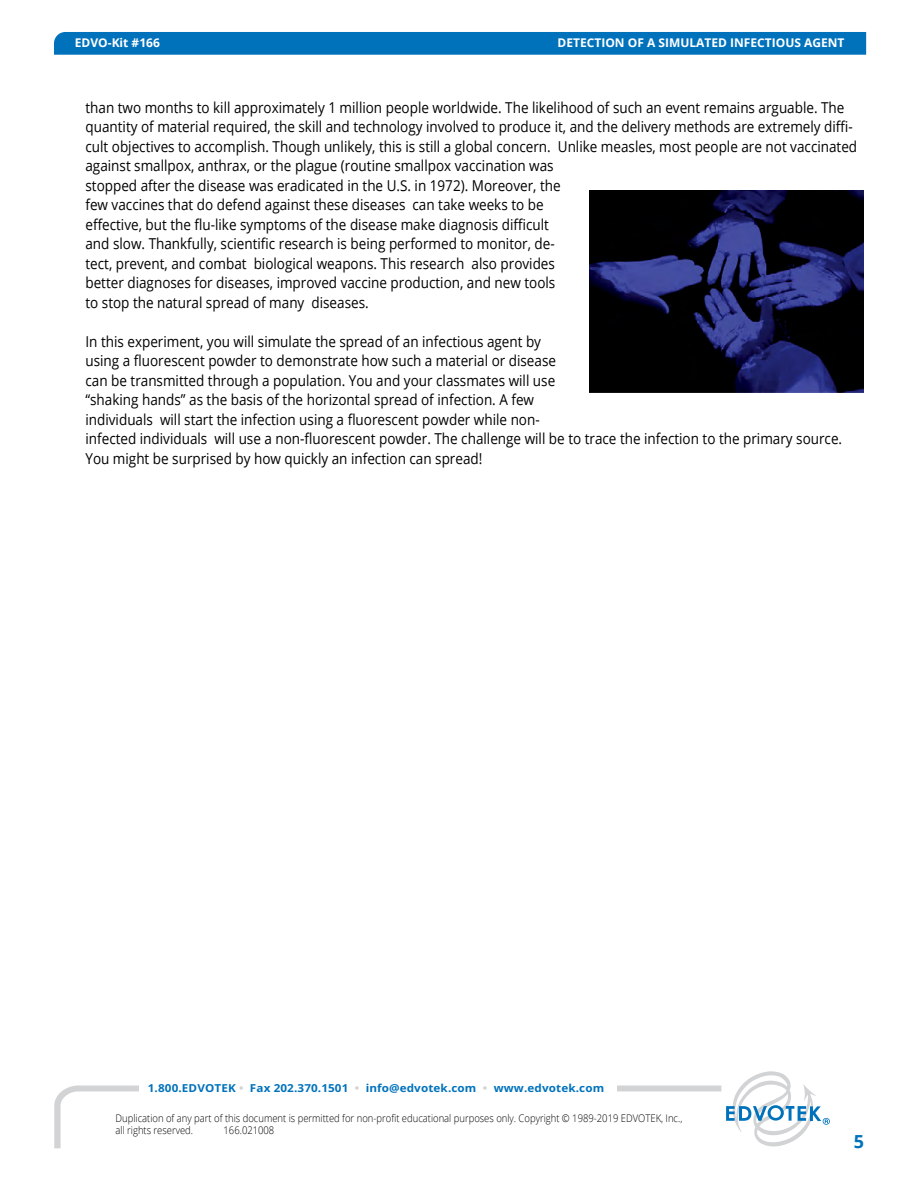
<style>
.page{position:relative;width:918px;height:1188px;background:#fff}
.page>*{position:absolute;margin:0;border:0;box-sizing:border-box;transform-origin:0 0}
.t1{font:700 18px "Open Sans";color:#0072bc}
.t2{font:15px/19.5px "Open Sans";color:#000;scale:.9 1}
.t3{font:700 12px "Open Sans";color:#fff}
.t4{font:700 10.95px "Open Sans";letter-spacing:.01em;color:#0072bc;scale:1.06 1}
.t5{font:300 10.5px/12.6px "Open Sans";color:#000;scale:.9 1}
.s1{color:#d1d3d4}
</style>
<div class="page">
<svg style="left:54px;top:1085px;width:668px;height:63px"></svg>
<div style="left:139px;top:1078px;width:477px;height:21px;background:#fff"></div>
<svg style="left:726px;top:1071px;width:104px;height:76px"></svg>
<div style="left:221px;top:1136px;width:506px;height:25px;background:#fff"></div>
<div style="left:54px;top:32px;width:812px;height:23px;background:#0072bc"></div>
<img style="left:590px;top:190px;width:274px;height:202px">
<p class="t3" style="left:75px;top:34px;width:87px">EDVO-Kit #166</p>
<p class="t3" style="left:558px;top:34px;width:288px">DETECTION OF A SIMULATED INFECTIOUS AGENT</p>
<p class="t2" style="left:85px;top:97px;width:859px">than two months to kill approximately 1 million people worldwide. The likelihood of such an event remains arguable. The quantity of material required, the skill and technology involved to produce it, and the delivery methods are extremely diffi&shy;cult objectives to accomplish. Though unlikely, this is still a global concern. Unlike measles, most people are not vaccinated against smallpox, anthrax, or the plague (routine smallpox vaccination was<br>stopped after the disease was eradicated in the U.S. in 1972). Moreover, the<br>few vaccines that do defend against these diseases can take weeks to be<br>effective, but the flu-like symptoms of the disease make diagnosis difficult<br>and slow. Thankfully, scientific research is being performed to monitor, de-<br>tect, prevent, and combat biological weapons. This research also provides<br>better diagnoses for diseases, improved vaccine production, and new tools<br>to stop the natural spread of many diseases.</p>
<p class="t2" style="left:85px;top:331px;width:842px">In this experiment, you will simulate the spread of an infectious agent by<br>using a fluorescent powder to demonstrate how such a material or disease<br>can be transmitted through a population. You and your classmates will use<br>“shaking hands” as the basis of the horizontal spread of infection. A few<br>individuals will start the infection using a fluorescent powder while non-<br>infected individuals will use a non-fluorescent powder. The challenge will be to trace the infection to the primary source.<br>You might be surprised by how quickly an infection can spread!</p>
<p class="t4" style="left:148px;top:1081px;width:432px">1.800.EDVOTEK <span class="s1">•</span> Fax 202.370.1501 <span class="s1">•</span> info@edvotek.com <span class="s1">•</span> www.edvotek.com</p>
<p class="t5" style="left:116px;top:1111px;width:631px">Duplication of any part of this document is permitted for non-profit educational purposes only. Copyright © 1989-2019 EDVOTEK, Inc., all rights reserved.</p>
<p class="t5" style="left:224px;top:1124px;width:58px">166.021008</p>
<p class="t1" style="left:854px;top:1129px;width:12px">5</p>
</div>
